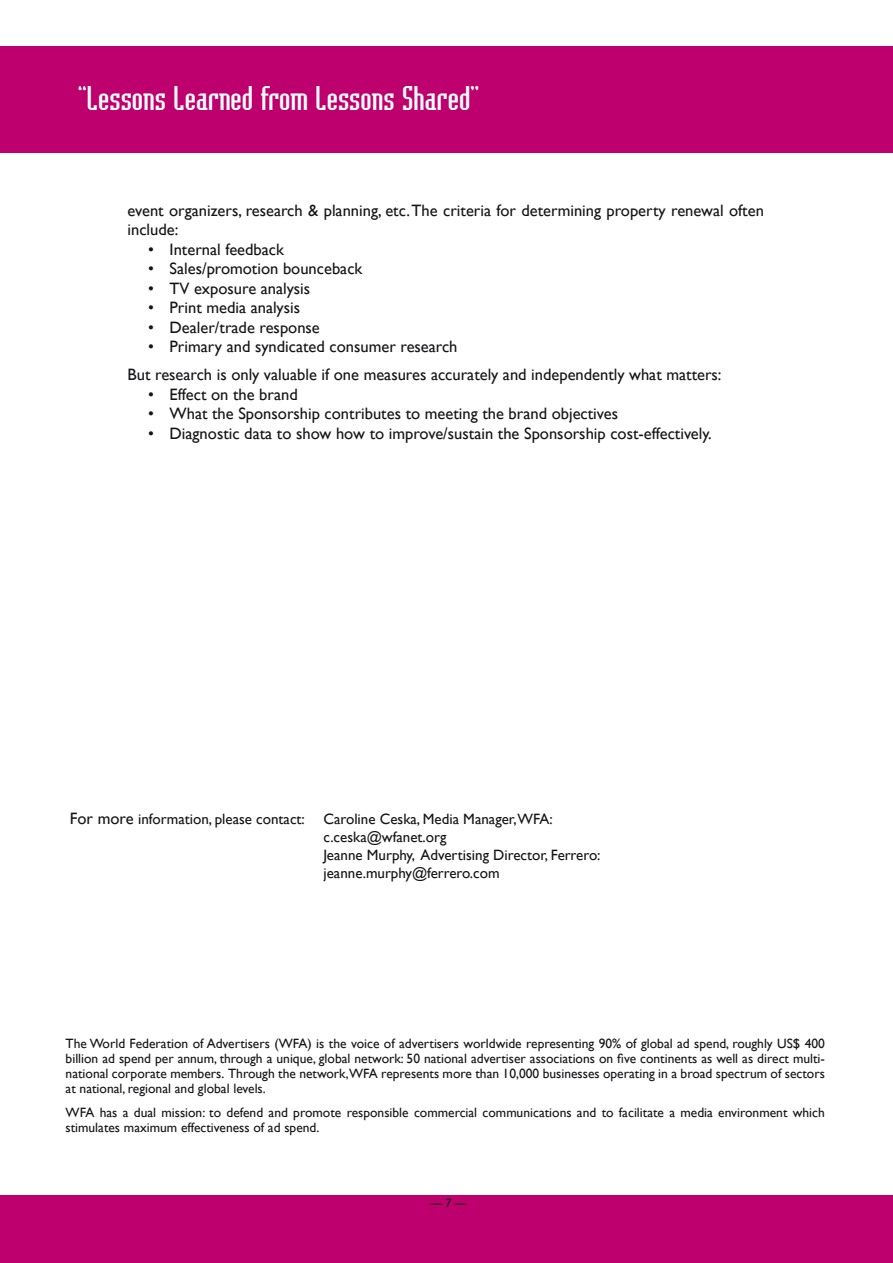
<style>
.page{position:relative;width:893px;height:1263px;background:#fff}
.page>*{position:absolute;margin:0;border:0;box-sizing:border-box;transform-origin:0 0}
.t1{font:36px "Badloc ICG";color:#fff}
.t2{font:16.5px/19.5px "Gill Sans";color:#151518}
.t3{font:15px/18px "Gill Sans";color:#151518}
.t4{font:13.5px/15px "Gill Sans";color:#151518;text-align:justify}
.t5{font:12px "Gill Sans";color:#151518}
.s1{font-size:16.5px}
</style>
<div class="page">
<div style="left:0;top:1195px;width:893px;height:68px;background:#bd006e"></div>
<div style="left:0;top:47px;width:893px;height:106px;background:#bd006e"></div>
<h1 class="t1" style="left:78px;top:78px;width:403px">“Lessons Learned from Lessons Shared”</h1>
<p class="t2" style="left:128px;top:200px;width:638px">event organizers, research &amp; planning, etc. The criteria for determining property renewal often include:</p>
<p class="t2" style="left:148px;top:239px;width:137px">• Internal feedback</p>
<p class="t2" style="left:148px;top:259px;width:216px">• Sales/promotion bounceback</p>
<p class="t2" style="left:148px;top:278px;width:163px">• TV exposure analysis</p>
<p class="t2" style="left:148px;top:298px;width:153px">• Print media analysis</p>
<p class="t2" style="left:148px;top:317px;width:173px">• Dealer/trade response</p>
<p class="t2" style="left:128px;top:332px;width:595px;line-height:28.5px;text-indent:21px">• Primary and syndicated consumer research<br>But research is only valuable if one measures accurately and independently what matters:</p>
<p class="t2" style="left:148px;top:384px;width:151px">• Effect on the brand</p>
<p class="t2" style="left:148px;top:404px;width:471px">• What the Sponsorship contributes to meeting the brand objectives</p>
<p class="t2" style="left:148px;top:423px;width:565px">• Diagnostic data to show how to improve/sustain the Sponsorship cost-effectively.</p>
<p class="t3" style="left:323px;top:809px;width:279px;text-indent:-253px"><span class="s1">For more</span> information, please contact: Caroline Ceska, Media Manager,WFA: c.ceska@wfanet.org<br>Jeanne Murphy, Advertising Director, Ferrero: jeanne.murphy@ferrero.com</p>
<p class="t4" style="left:66px;top:1036px;width:761px">The World Federation of Advertisers (WFA) is the voice of advertisers worldwide representing 90% of global ad spend, roughly US$ 400 billion ad spend per annum, through a unique, global network: 50 national advertiser associations on five continents as well as direct multi&shy;national corporate members. Through the network,WFA represents more than 10,000 businesses operating in a broad spectrum of sectors at national, regional and global levels.</p>
<p class="t4" style="left:66px;top:1105px;width:761px">WFA has a dual mission: to defend and promote responsible commercial communications and to facilitate a media environment which stimulates maximum effectiveness of ad spend.</p>
<p class="t5" style="left:430px;top:1196px;width:38px">— 7 —</p>
</div>
